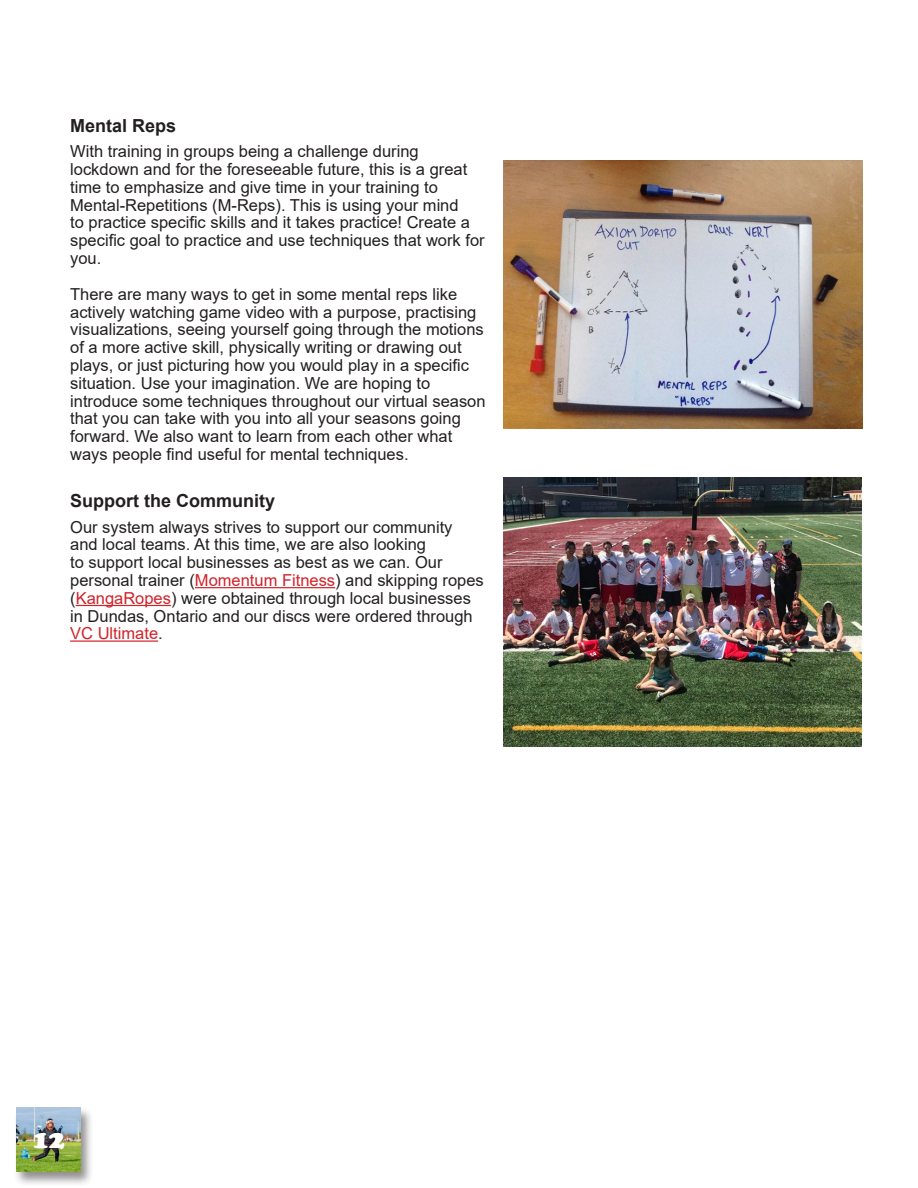
<style>
.page{position:relative;width:918px;height:1188px;background:#fff}
.page>*{position:absolute;margin:0;border:0;box-sizing:border-box;transform-origin:0 0}
.t1{font:900 27px "Cooper";color:#fff}
.Sub_heading{font:700 18px "Arial";color:#231f20}
.t2{font:16.5px/17.9px "Arial";color:#231f20}
.s1{color:#d1232a}
</style>
<div class="page">
<div style="left:13px;top:1107px;width:80px;height:80px;background:#231f20;opacity:.5"></div>
<img style="left:17px;top:1107px;width:64px;height:64px">
<hr style="left:195px;top:587px;width:140px;height:1px;background:#d1232a">
<hr style="left:76px;top:605px;width:95px;height:1px;background:#d1232a">
<hr style="left:70px;top:640px;width:88px;height:2px;background:#d1232a">
<img style="left:503px;top:160px;width:359px;height:268px">
<img style="left:504px;top:478px;width:357px;height:268px">
<p class="Sub_heading" style="left:70px;top:113px;width:108px">Mental Reps</p>
<p class="t2" style="left:70px;top:142px;width:416px">With training in groups being a challenge during lockdown and for the foreseeable future, this is a great time to emphasize and give time in your training to Mental-Repetitions (M-Reps). This is using your mind<br>to practice specific skills and it takes practice! Create a specific goal to practice and use techniques that work for you.</p>
<p class="t2" style="left:70px;top:285px;width:417px">There are many ways to get in some mental reps like actively watching game video with a purpose, practising visualizations, seeing yourself going through the motions of a more active skill, physically writing or drawing out plays, or just picturing how you would play in a specific situation. Use your imagination. We are hoping to introduce some techniques throughout our virtual season that you can take with you into all your seasons going forward. We also want to learn from each other what ways people find useful for mental techniques.</p>
<p class="Sub_heading" style="left:70px;top:488px;width:207px">Support the Community</p>
<p class="t2" style="left:70px;top:518px;width:415px">Our system always strives to support our community and local teams. At this time, we are also looking<br>to support local businesses as best as we can. Our personal trainer (<span class="s1">Momentum Fitness</span>) and skipping ropes (<span class="s1">KangaRopes</span>) were obtained through local businesses in Dundas, Ontario and our discs were ordered through <span class="s1">VC Ultimate</span>.</p>
<h1 class="t1" style="left:33px;top:1123px;width:34px">12</h1>
</div>
